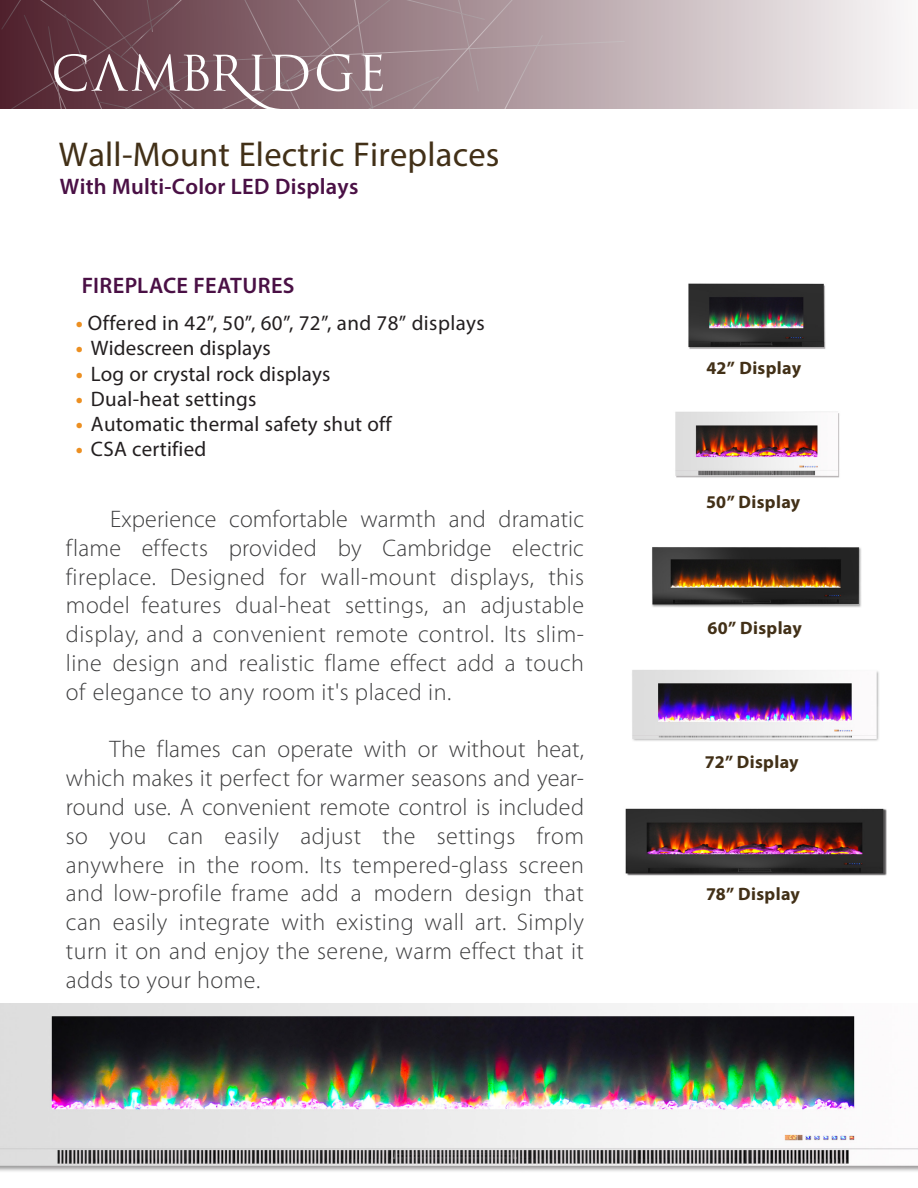
<style>
.page{position:relative;width:918px;height:1188px;background:#fff}
.page>*{position:absolute;margin:0;border:0;box-sizing:border-box;transform-origin:0 0}
.Black_Bullet_Style{font:34.5px "Myriad Pro";letter-spacing:.005em;color:#423017}
.Black_Bullet_Style-2{font:300 24px/28.8px "Myriad Pro";letter-spacing:.02em;color:#3e3e3f;text-align:justify}
.Black_Bullet_Style-3{font:600 22.5px "Myriad Pro";letter-spacing:.01em;color:#4a1045}
.Yellow_Bullet_Style{font:21px "Myriad Pro";letter-spacing:.01em;color:#231f20}
.Black_Bullet_Style-4{font:700 18px "Myriad Pro";letter-spacing:.02em;color:#423017}
.s1{font-weight:700;color:#ec8f21}
</style>
<div class="page">
<svg style="left:728px;top:0;width:173px;height:109px;background:#e6e0e1"></svg>
<img style="left:688px;top:283px;width:138px;height:66px">
<svg style="left:0;top:0;width:728px;height:109px;background:#987c83"></svg>
<img style="left:675px;top:411px;width:165px;height:67px">
<img style="left:652px;top:547px;width:209px;height:60px">
<img style="left:632px;top:670px;width:247px;height:71px">
<img style="left:625px;top:808px;width:262px;height:68px">
<img style="left:0;top:1004px;width:918px;height:168px">
<p class="Black_Bullet_Style" style="left:59px;top:133px;width:442px">Wall-Mount Electric Fireplaces</p>
<p class="Black_Bullet_Style-3" style="left:60px;top:173px;width:300px">With Multi-Color LED Displays</p>
<p class="Black_Bullet_Style-3" style="left:82px;top:272px;width:214px">FIREPLACE FEATURES</p>
<p class="Yellow_Bullet_Style" style="left:76px;top:310px;width:411px"><span class="s1">•</span> Offered in 42”, 50”, 60”, 72”, and 78” displays</p>
<p class="Yellow_Bullet_Style" style="left:76px;top:335px;width:197px"><span class="s1">•</span> Widescreen displays</p>
<p class="Yellow_Bullet_Style" style="left:76px;top:361px;width:256px"><span class="s1">•</span> Log or crystal rock displays</p>
<p class="Yellow_Bullet_Style" style="left:76px;top:386px;width:182px"><span class="s1">•</span> Dual-heat settings</p>
<p class="Yellow_Bullet_Style" style="left:76px;top:411px;width:317px"><span class="s1">•</span> Automatic thermal safety shut off</p>
<p class="Yellow_Bullet_Style" style="left:76px;top:436px;width:132px"><span class="s1">•</span> CSA certified</p>
<p class="Black_Bullet_Style-2" style="left:66px;top:504px;width:520px;text-indent:44px">Experience comfortable warmth and dramatic flame effects provided by Cambridge electric fireplace. Designed for wall-mount displays, this model features dual-heat settings, an adjustable display, and a convenient remote control. Its slim&shy;line design and realistic flame effect add a touch of elegance to any room it's placed in.</p>
<p class="Black_Bullet_Style-2" style="left:66px;top:735px;width:520px;text-indent:43px">The flames can operate with or without heat, which makes it perfect for warmer seasons and year&shy;round use. A convenient remote control is included so you can easily adjust the settings from anywhere in the room. Its tempered-glass screen and low-profile frame add a modern design that can easily integrate with existing wall art. Simply turn it on and enjoy the serene, warm effect that it adds to your home.</p>
<p class="Black_Bullet_Style-4" style="left:707px;top:356px;width:96px">42” Display</p>
<p class="Black_Bullet_Style-4" style="left:706px;top:490px;width:96px">50” Display</p>
<p class="Black_Bullet_Style-4" style="left:707px;top:616px;width:96px">60” Display</p>
<p class="Black_Bullet_Style-4" style="left:705px;top:750px;width:95px">72” Display</p>
<p class="Black_Bullet_Style-4" style="left:706px;top:882px;width:95px">78” Display</p>
</div>
